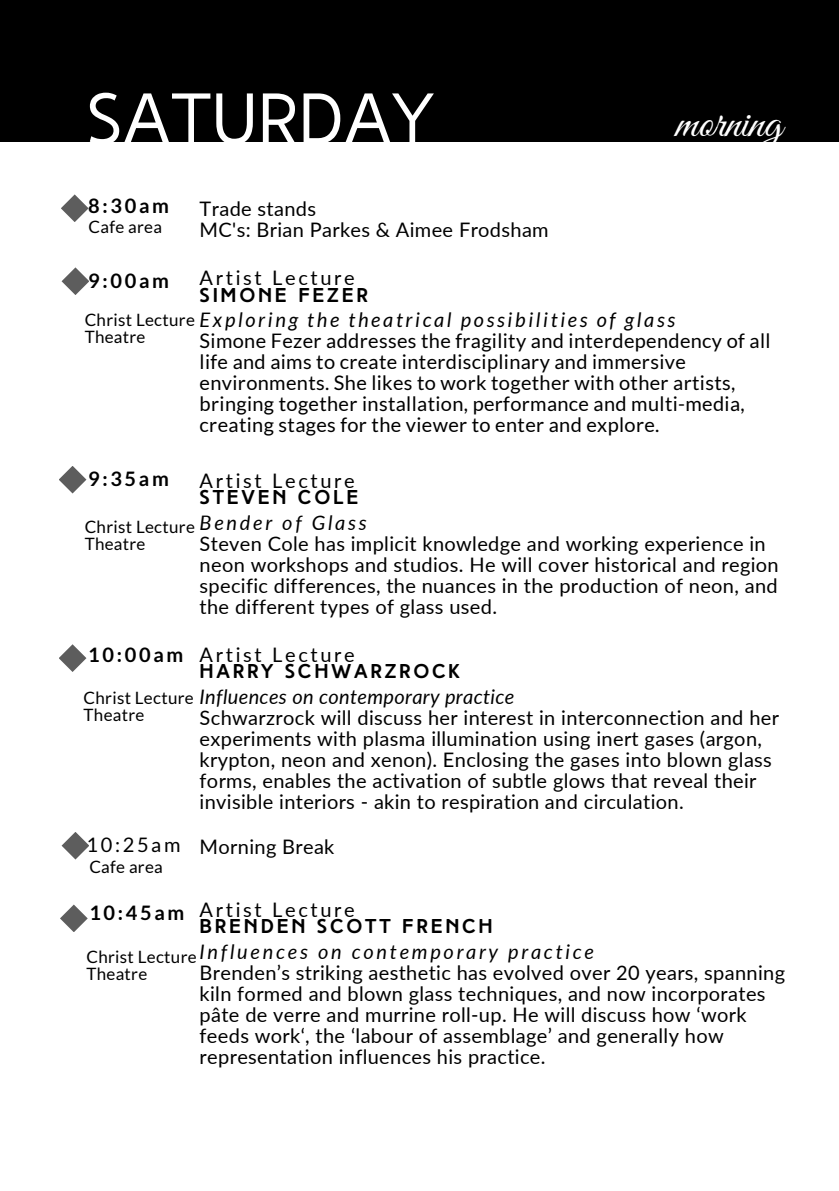
<style>
.page{position:relative;width:839px;height:1191px;background:#fff}
.page>*{position:absolute;margin:0;border:0;box-sizing:border-box;transform-origin:0 0}
.t1{font:72px "High Tide Sans";color:#fff}
.t2{font:45.6px "Great Vibes";color:#fff}
.t3{font:20px/21px "Lato";letter-spacing:.015em;color:#000}
.t4{font:italic 20px "Lato";letter-spacing:.135em;color:#000}
.t5{font:700 20px "High Tide";letter-spacing:.135em;color:#000}
.t6{font:20px "Lato";letter-spacing:.135em;color:#000}
.t7{font:italic 20px "Lato";letter-spacing:.015em;color:#000}
.t8{font:700 20px "Lato";letter-spacing:.135em;color:#000}
.t9{font:17px/17px "Lato";letter-spacing:.015em;color:#000}
</style>
<div class="page">
<div style="left:0;top:0;width:838px;height:141px;background:#000"></div>
<svg style="left:61px;top:194px;width:28px;height:28px"></svg>
<svg style="left:62px;top:267px;width:27px;height:28px"></svg>
<svg style="left:59px;top:466px;width:27px;height:28px"></svg>
<svg style="left:59px;top:644px;width:27px;height:28px"></svg>
<svg style="left:60px;top:905px;width:28px;height:27px"></svg>
<svg style="left:62px;top:832px;width:27px;height:28px"></svg>
<h1 class="t1" style="left:86px;top:90px;width:349px">SATURDAY</h1>
<h2 class="t2" style="left:675px;top:97px;width:108px">morning</h2>
<p class="t8" style="left:88px;top:193px;width:82px">8:30am</p>
<p class="t3" style="left:200px;top:198px;width:350px">Trade stands<br>MC's: Brian Parkes &amp; Aimee Frodsham</p>
<p class="t6" style="left:200px;top:266px;width:157px">Artist Lecture</p>
<p class="t5" style="left:200px;top:287px;width:170px">SIMONE FEZER</p>
<p class="t4" style="left:200px;top:308px;width:477px">Exploring the theatrical possibilities of glass</p>
<p class="t3" style="left:200px;top:330px;width:572px">Simone Fezer addresses the fragility and interdependency of all life and aims to create interdisciplinary and immersive environments. She likes to work together with other artists, bringing together installation, performance and multi-media, creating stages for the viewer to enter and explore.</p>
<p class="t6" style="left:200px;top:468px;width:157px">Artist Lecture</p>
<p class="t5" style="left:200px;top:489px;width:160px">STEVEN COLE</p>
<p class="t4" style="left:200px;top:510px;width:169px">Bender of Glass</p>
<p class="t3" style="left:200px;top:533px;width:580px">Steven Cole has implicit knowledge and working experience in neon workshops and studios. He will cover historical and region specific differences, the nuances in the production of neon, and the different types of glass used.</p>
<p class="t6" style="left:200px;top:642px;width:157px">Artist Lecture</p>
<p class="t5" style="left:200px;top:663px;width:262px">HARRY SCHWARZROCK</p>
<p class="t7" style="left:200px;top:684px;width:316px">Influences on contemporary practice</p>
<p class="t3" style="left:200px;top:707px;width:581px">Schwarzrock will discuss her interest in interconnection and her experiments with plasma illumination using inert gases (argon, krypton, neon and xenon). Enclosing the gases into blown glass forms, enables the activation of subtle glows that reveal their invisible interiors - akin to respiration and circulation.</p>
<p class="t3" style="left:200px;top:836px;width:136px">Morning Break</p>
<p class="t9" style="left:89px;top:218px;width:75px">Cafe area</p>
<p class="t8" style="left:88px;top:268px;width:82px">9:00am</p>
<p class="t9" style="left:85px;top:311px;width:112px">Christ Lecture<br>Theatre</p>
<p class="t8" style="left:88px;top:467px;width:82px">9:35am</p>
<p class="t9" style="left:85px;top:518px;width:112px">Christ Lecture<br>Theatre</p>
<p class="t8" style="left:88px;top:643px;width:97px">10:00am</p>
<p class="t9" style="left:84px;top:689px;width:112px">Christ Lecture<br>Theatre</p>
<p class="t3" style="left:86px;top:834px;width:96px">10:25am</p>
<p class="t9" style="left:89px;top:858px;width:75px">Cafe area</p>
<p class="t6" style="left:200px;top:897px;width:157px">Artist Lecture</p>
<p class="t5" style="left:200px;top:918px;width:295px">BRENDEN SCOTT FRENCH</p>
<p class="t4" style="left:200px;top:939px;width:396px">Influences on contemporary practice</p>
<p class="t3" style="left:200px;top:962px;width:587px">Brenden’s striking aesthetic has evolved over 20 years, spanning kiln formed and blown glass techniques, and now incorporates pâte de verre and murrine roll-up. He will discuss how ‘work feeds work‘, the ‘labour of assemblage’ and generally how representation influences his practice.</p>
<p class="t8" style="left:89px;top:900px;width:97px">10:45am</p>
<p class="t9" style="left:86px;top:948px;width:112px">Christ Lecture<br>Theatre</p>
</div>
